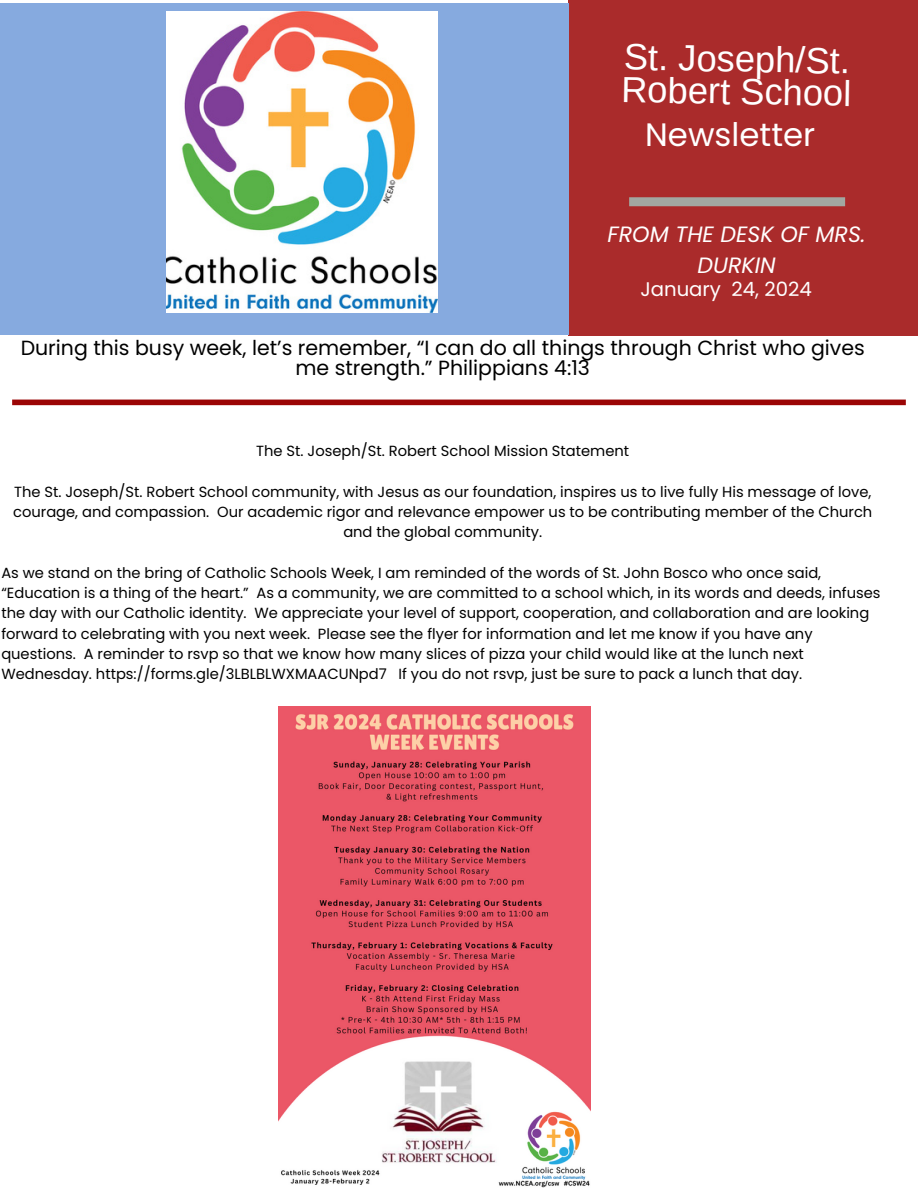
<style>
.page{position:relative;width:918px;height:1188px;background:#fff}
.page>*{position:absolute;margin:0;border:0;box-sizing:border-box;transform-origin:0 0}
.t1{font:36.3px/32.5px "Arimo";color:#fff}
.t2{font:32.4px "Poppins";color:#fff}
.t3{font:italic 22.2px/30.3px "Poppins";color:#fff;text-align:center}
.t4{font:20.55px/20.2px "Poppins";color:#000;text-align:center}
.t5{font:19.65px "Poppins";color:#fff}
.t6{font:14.7px/20.2px "Poppins";color:#000;text-align:center}
</style>
<div class="page">
<div style="left:568px;top:0;width:350px;height:336px;background:#aa2b2b"></div>
<div style="left:629px;top:197px;width:216px;height:9px;background:#a2a7a1"></div>
<div style="left:12px;top:400px;width:894px;height:5px;background:#9b0505"></div>
<div style="left:0;top:3px;width:568px;height:331px;background:#86aadf"></div>
<img style="left:166px;top:11px;width:271px;height:302px">
<img style="left:279px;top:706px;width:311px;height:482px">
<p class="t1" style="left:622px;top:40px;width:232px;rotate:1deg">St. Joseph/St.<br>Robert School</p>
<p class="t2" style="left:645px;top:112px;width:172px">Newsletter</p>
<p class="t3" style="left:608px;top:219px;width:259px">FROM THE DESK OF MRS.<br>DURKIN</p>
<p class="t5" style="left:640px;top:275px;width:173px">January 24, 2024</p>
<p class="t4" style="left:21px;top:338px;width:846px">During this busy week, let’s remember, “I can do all things through Christ who gives me strength.” Philippians 4:13</p>
<h2 class="t6" style="left:256px;top:441px;width:374px">The St. Joseph/St. Robert School Mission Statement</h2>
<h3 class="t6" style="left:13px;top:482px;width:861px">The St. Joseph/St. Robert School community, with Jesus as our foundation, inspires us to live fully His message of love, courage, and compassion. Our academic rigor and relevance empower us to be contributing member of the Church and the global community.</h3>
<h5 class="t6" style="left:1px;top:563px;width:881px;text-align:left">As we stand on the bring of Catholic Schools Week, I am reminded of the words of St. John Bosco who once said, “Education is a thing of the heart.” As a community, we are committed to a school which, in its words and deeds, infuses the day with our Catholic identity. We appreciate your level of support, cooperation, and collaboration and are looking forward to celebrating with you next week. Please see the flyer for information and let me know if you have any questions. A reminder to rsvp so that we know how many slices of pizza your child would like at the lunch next Wednesday. https://forms.gle/3LBLBLWXMAACUNpd7 If you do not rsvp, just be sure to pack a lunch that day.</h5>
</div>
